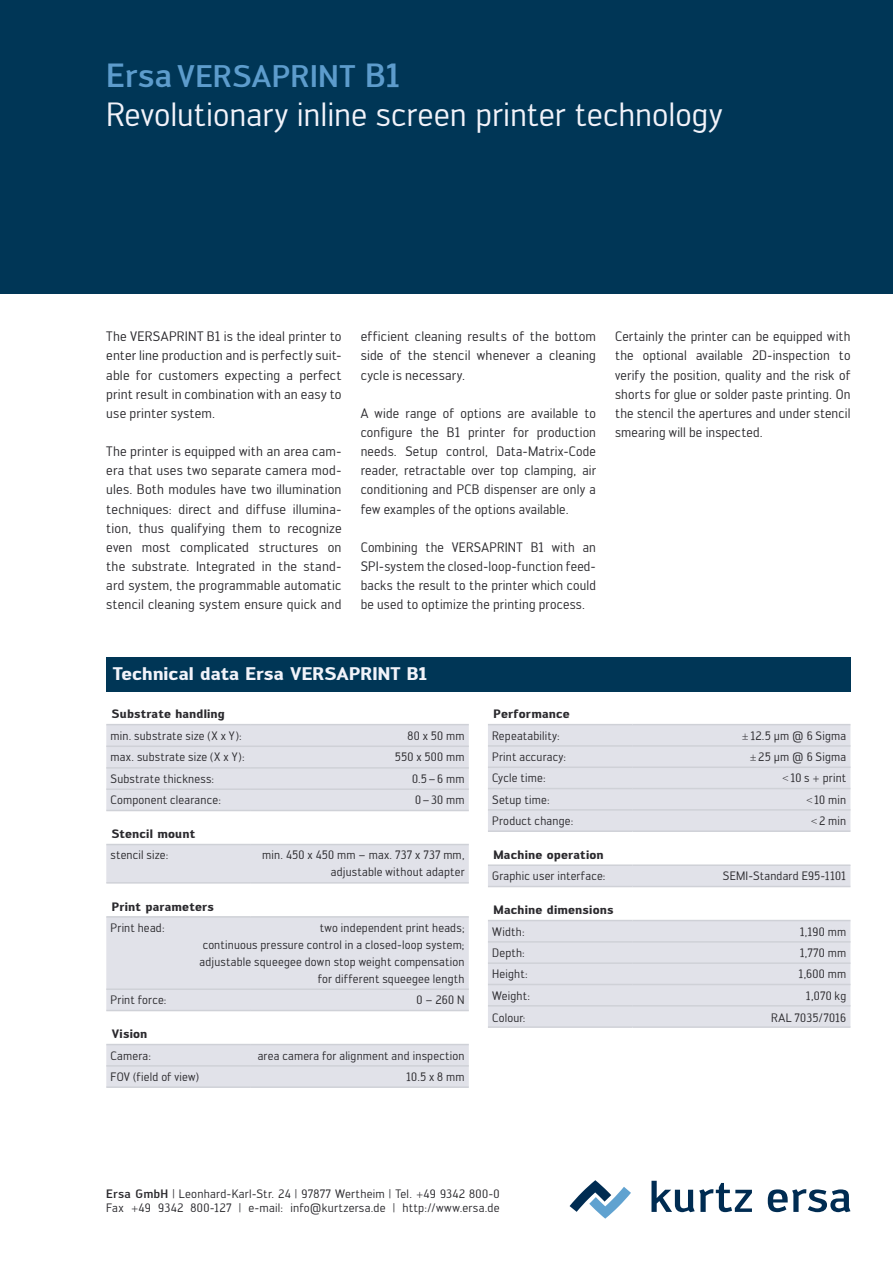
<style>
.page{position:relative;width:893px;height:1263px;background:#fff}
.page>*{position:absolute;margin:0;border:0;box-sizing:border-box;transform-origin:0 0}
.t1{font:33px "Engel";color:#f2f3fa}
.t2{font:500 30.75px "Engel";letter-spacing:.01em;color:#5d9ccc}
.t3{font:700 18px "Engel";color:#f2f3fa}
.t4{font:13.5px/19.2px "Engel";letter-spacing:.01em;color:#2a292d;text-align:justify}
.t5{font:12px/17px "Engel";letter-spacing:.015em;color:#2a292d;text-align:right}
.t6{font:700 12px "Engel";letter-spacing:.015em;color:#2a292d}
.s1{font-size:33px}
.s2{font-family:"Arial";font-weight:300;font-size:10.5px}
.s3{font-weight:500}
</style>
<div class="page">
<div style="left:0;top:0;width:893px;height:293px;background:#003656"></div>
<svg style="left:651px;top:1181px;width:101px;height:31px"></svg>
<svg style="left:768px;top:1189px;width:82px;height:23px"></svg>
<svg style="left:570px;top:1180px;width:61px;height:39px"></svg>
<div style="left:106px;top:657px;width:744px;height:34px;background:#003656"></div>
<svg style="left:106px;top:725px;width:363px;height:361px;fill:#e1e2e9"></svg>
<hr style="left:106px;top:745px;width:145px;height:2px;background:#cfd1d7">
<hr style="left:251px;top:745px;width:218px;height:2px;background:#cfd1d7">
<hr style="left:106px;top:767px;width:145px;height:2px;background:#cfd1d7">
<hr style="left:251px;top:767px;width:218px;height:2px;background:#cfd1d7">
<hr style="left:106px;top:788px;width:145px;height:2px;background:#cfd1d7">
<hr style="left:251px;top:788px;width:218px;height:2px;background:#cfd1d7">
<hr style="left:106px;top:810px;width:145px;height:1px;background:#cfd1d7">
<hr style="left:251px;top:810px;width:218px;height:1px;background:#cfd1d7">
<hr style="left:106px;top:882px;width:145px;height:1px;background:#cfd1d7">
<hr style="left:251px;top:882px;width:218px;height:1px;background:#cfd1d7">
<hr style="left:106px;top:724px;width:145px;height:1px;background:#cfd1d7">
<hr style="left:251px;top:724px;width:218px;height:1px;background:#cfd1d7">
<hr style="left:106px;top:844px;width:145px;height:1px;background:#cfd1d7">
<hr style="left:251px;top:844px;width:218px;height:1px;background:#cfd1d7">
<hr style="left:106px;top:1010px;width:145px;height:1px;background:#cfd1d7">
<hr style="left:251px;top:1010px;width:218px;height:1px;background:#cfd1d7">
<hr style="left:106px;top:1044px;width:145px;height:1px;background:#cfd1d7">
<hr style="left:251px;top:1044px;width:218px;height:1px;background:#cfd1d7">
<hr style="left:106px;top:1065px;width:145px;height:1px;background:#cfd1d7">
<hr style="left:251px;top:1065px;width:218px;height:1px;background:#cfd1d7">
<hr style="left:106px;top:1086px;width:145px;height:2px;background:#cfd1d7">
<hr style="left:251px;top:1086px;width:218px;height:2px;background:#cfd1d7">
<hr style="left:106px;top:916px;width:145px;height:2px;background:#cfd1d7">
<hr style="left:251px;top:916px;width:218px;height:2px;background:#cfd1d7">
<hr style="left:106px;top:988px;width:145px;height:2px;background:#cfd1d7">
<hr style="left:251px;top:988px;width:218px;height:2px;background:#cfd1d7">
<svg style="left:488px;top:725px;width:362px;height:301px;fill:#e1e2e9"></svg>
<hr style="left:488px;top:724px;width:144px;height:1px;background:#cfd1d7">
<hr style="left:632px;top:724px;width:218px;height:1px;background:#cfd1d7">
<hr style="left:488px;top:745px;width:144px;height:2px;background:#cfd1d7">
<hr style="left:632px;top:745px;width:218px;height:2px;background:#cfd1d7">
<hr style="left:488px;top:766px;width:144px;height:2px;background:#cfd1d7">
<hr style="left:632px;top:766px;width:218px;height:2px;background:#cfd1d7">
<hr style="left:488px;top:788px;width:144px;height:1px;background:#cfd1d7">
<hr style="left:632px;top:788px;width:218px;height:1px;background:#cfd1d7">
<hr style="left:488px;top:809px;width:144px;height:2px;background:#cfd1d7">
<hr style="left:632px;top:809px;width:218px;height:2px;background:#cfd1d7">
<hr style="left:488px;top:830px;width:144px;height:2px;background:#cfd1d7">
<hr style="left:632px;top:830px;width:218px;height:2px;background:#cfd1d7">
<hr style="left:488px;top:864px;width:144px;height:2px;background:#cfd1d7">
<hr style="left:632px;top:864px;width:218px;height:2px;background:#cfd1d7">
<hr style="left:488px;top:886px;width:144px;height:1px;background:#cfd1d7">
<hr style="left:632px;top:886px;width:218px;height:1px;background:#cfd1d7">
<hr style="left:488px;top:920px;width:144px;height:1px;background:#cfd1d7">
<hr style="left:632px;top:920px;width:218px;height:1px;background:#cfd1d7">
<hr style="left:488px;top:941px;width:144px;height:2px;background:#cfd1d7">
<hr style="left:632px;top:941px;width:218px;height:2px;background:#cfd1d7">
<hr style="left:488px;top:962px;width:144px;height:2px;background:#cfd1d7">
<hr style="left:632px;top:962px;width:218px;height:2px;background:#cfd1d7">
<hr style="left:488px;top:984px;width:144px;height:1px;background:#cfd1d7">
<hr style="left:632px;top:984px;width:218px;height:1px;background:#cfd1d7">
<hr style="left:488px;top:1005px;width:144px;height:1px;background:#cfd1d7">
<hr style="left:632px;top:1005px;width:218px;height:1px;background:#cfd1d7">
<hr style="left:488px;top:1026px;width:144px;height:2px;background:#cfd1d7">
<hr style="left:632px;top:1026px;width:218px;height:2px;background:#cfd1d7">
<h2 class="t2" style="left:106px;top:58px;width:296px"><span class="s1">Ersa</span>VERSAPRINT <span class="s1">B1</span></h2>
<h1 class="t1" style="left:106px;top:95px;width:618px">Revolutionary inline screen printer technology</h1>
<p class="t4" style="left:106px;top:327px;width:237px">The VERSAPRINT B1 is the ideal printer to enter line production and is perfectly suit&shy;able for customers expecting a perfect print result in combination with an easy to use printer system.</p>
<p class="t4" style="left:106px;top:442px;width:237px">The printer is equipped with an area cam&shy;era that uses two separate camera mod&shy;ules. Both modules have two illumination techniques: direct and diffuse illumina&shy;tion, thus qualifying them to recognize even most complicated structures on the substrate. Integrated in the stand&shy;ard system, the programmable automatic stencil cleaning system ensure quick and</p>
<p class="t4" style="left:361px;top:327px;width:237px">efficient cleaning results of the bottom side of the stencil whenever a cleaning cycle is necessary.</p>
<p class="t4" style="left:361px;top:404px;width:237px">A wide range of options are available to configure the B1 printer for production needs. Setup control, Data-Matrix-Code reader, retractable over top clamping, air conditioning and PCB dispenser are only a few examples of the options available.</p>
<p class="t4" style="left:361px;top:537px;width:237px">Combining the VERSAPRINT B1 with an SPI-system the closed-loop-function feed&shy;backs the result to the printer which could be used to optimize the printing process.</p>
<p class="t4" style="left:615px;top:327px;width:237px">Certainly the printer can be equipped with the optional available 2D-inspection to verify the position, quality and the risk of shorts for glue or solder paste printing. On the stencil the apertures and under stencil smearing will be inspected.</p>
<h3 class="t3" style="left:113px;top:663px;width:316px">Technical data Ersa VERSAPRINT B1</h3>
<p class="t6" style="left:112px;top:707px;width:115px">Substrate handling</p>
<p class="t5" style="left:111px;top:727px;width:133px">min. substrate size (X x Y):</p>
<p class="t5" style="left:408px;top:727px;width:58px">80 x 50 mm</p>
<p class="t5" style="left:111px;top:748px;width:136px">max. substrate size (X x Y):</p>
<p class="t5" style="left:395px;top:748px;width:71px">550 x 500 mm</p>
<p class="t5" style="left:111px;top:770px;width:105px">Substrate thickness:</p>
<p class="t5" style="left:412px;top:770px;width:54px">0.5–6 mm</p>
<p class="t5" style="left:111px;top:791px;width:112px">Component clearance:</p>
<p class="t5" style="left:415px;top:791px;width:51px">0–30 mm</p>
<p class="t6" style="left:112px;top:827px;width:85px">Stencil mount</p>
<p class="t5" style="left:111px;top:847px;width:59px">stencil size:</p>
<p class="t5" style="left:262px;top:847px;width:204px">min. 450 x 450 mm – max. 737 x 737 mm, adjustable without adapter</p>
<p class="t6" style="left:112px;top:899px;width:103px">Print parameters</p>
<p class="t5" style="left:111px;top:919px;width:56px">Print head:</p>
<p class="t5" style="left:200px;top:919px;width:266px">two independent print heads;<br>continuous pressure control in a closed-loop system; adjustable squeegee down stop weight compensation for different squeegee length</p>
<p class="t5" style="left:111px;top:991px;width:57px">Print force:</p>
<p class="t5" style="left:416px;top:991px;width:50px">0 – 260 N</p>
<p class="t6" style="left:112px;top:1027px;width:37px">Vision</p>
<p class="t5" style="left:111px;top:1047px;width:42px">Camera:</p>
<p class="t5" style="left:258px;top:1047px;width:208px">area camera for alignment and inspection</p>
<p class="t5" style="left:111px;top:1068px;width:90px">FOV (field of view)</p>
<p class="t5" style="left:406px;top:1068px;width:60px">10.5 x 8 mm</p>
<p class="t6" style="left:493px;top:707px;width:78px">Performance</p>
<p class="t5" style="left:492px;top:727px;width:69px">Repeatability:</p>
<p class="t5" style="left:742px;top:727px;width:106px"><span class="s2">±</span>12.5 µm @ 6 Sigma</p>
<p class="t5" style="left:492px;top:748px;width:76px">Print accuracy:</p>
<p class="t5" style="left:750px;top:748px;width:98px"><span class="s2">±</span>25 µm @ 6 Sigma</p>
<p class="t5" style="left:492px;top:769px;width:55px">Cycle time:</p>
<p class="t5" style="left:782px;top:769px;width:66px"><span class="s2">&lt;</span>10 s + print</p>
<p class="t5" style="left:492px;top:791px;width:59px">Setup time:</p>
<p class="t5" style="left:806px;top:791px;width:42px"><span class="s2">&lt;</span>10 min</p>
<p class="t5" style="left:492px;top:812px;width:83px">Product change:</p>
<p class="t5" style="left:811px;top:812px;width:37px"><span class="s2">&lt;</span>2 min</p>
<p class="t6" style="left:493px;top:847px;width:112px">Machine operation</p>
<p class="t5" style="left:492px;top:867px;width:115px">Graphic user interface:</p>
<p class="t5" style="left:723px;top:867px;width:125px">SEMI-Standard E95-1101</p>
<p class="t6" style="left:493px;top:903px;width:121px">Machine dimensions</p>
<p class="t5" style="left:492px;top:923px;width:34px">Width:</p>
<p class="t5" style="left:800px;top:923px;width:48px">1,190 mm</p>
<p class="t5" style="left:492px;top:944px;width:34px">Depth:</p>
<p class="t5" style="left:800px;top:944px;width:48px">1,770 mm</p>
<p class="t5" style="left:492px;top:965px;width:37px">Height:</p>
<p class="t5" style="left:799px;top:965px;width:49px">1,600 mm</p>
<p class="t5" style="left:492px;top:988px;width:39px">Weight:</p>
<p class="t5" style="left:806px;top:988px;width:42px">1,070 kg</p>
<p class="t5" style="left:492px;top:1009px;width:35px">Colour:</p>
<p class="t5" style="left:771px;top:1009px;width:77px">RAL 7035/7016</p>
<p class="t5" style="left:106px;top:1186px;width:395px;line-height:14.4px;text-align:left"><span class="s3">Ersa GmbH</span> | Leonhard-Karl-Str. 24 | 97877 Wertheim | Tel. +49 9342 800-0<br>Fax +49 9342 800-127 | e-mail: info@kurtzersa.de | http://www.ersa.de</p>
</div>
